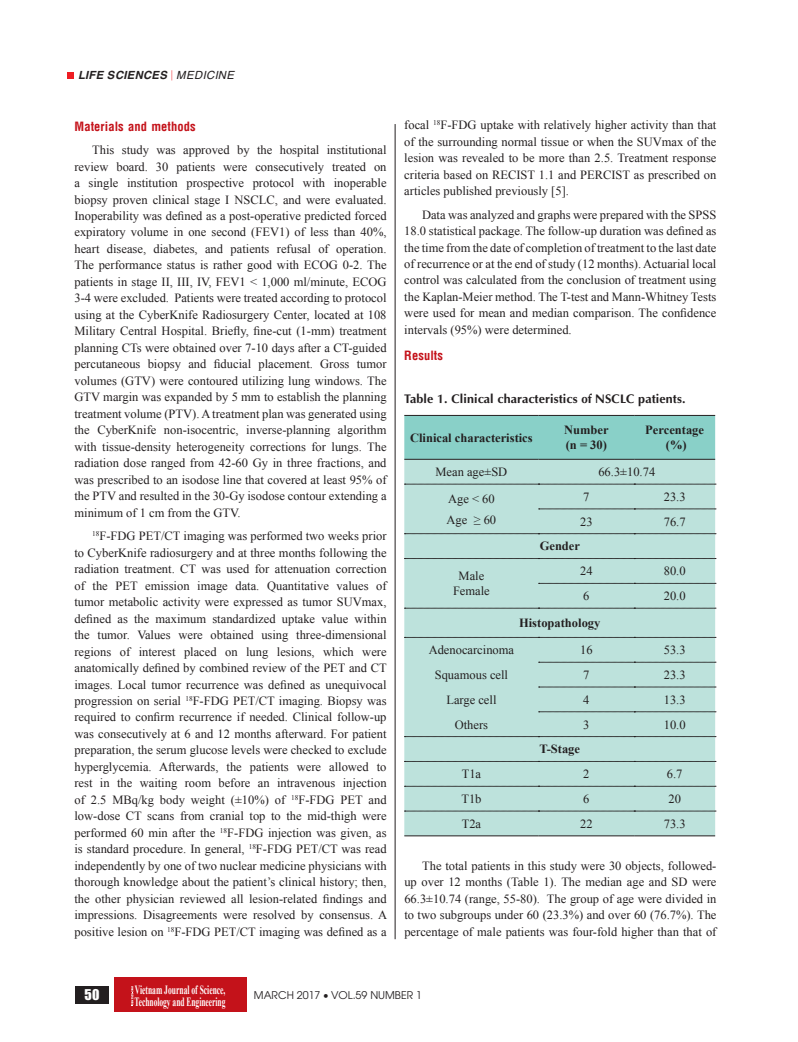
<style>
.page{position:relative;width:798px;height:1042px;background:#fff}
.page>*{position:absolute;margin:0;border:0;box-sizing:border-box;transform-origin:0 0}
.t1{font:13.75px "UTM Impact";color:#fff}
.t2{font:700 12.62px/11.4px "Times New Roman";color:#fff;scale:.6 1}
.t3{font:12.5px/16.5px "Times New Roman";color:#231f20;text-align:justify}
.t4{font:700 12.5px/15px "Times New Roman";color:#231f20}
.t5{font:700 12.5px "UTM Aptima";color:#231f20}
.t6{font:12.5px "VNI Helve Condense Bold";color:#c4121a}
.t7{font:italic 700 11.25px "UTM Helve";color:#231f20}
.t8{font:10.62px "UTM Avo";color:#231f20}
.s1{font-weight:400}
</style>
<div class="page">
<div style="left:67px;top:73px;width:7px;height:6px;background:#ee1d23"></div>
<div style="left:75px;top:986px;width:33px;height:17px;background:#231f20"></div>
<div style="left:114px;top:977px;width:132px;height:34px;background:#c4121a"></div>
<svg style="left:131px;top:986px;width:2px;height:20px"></svg>
<div style="left:404px;top:416px;width:310px;height:43px;background:#89d0c8"></div>
<div style="left:404px;top:460px;width:310px;height:375px;background:#bde2dc"></div>
<hr style="left:404px;top:835px;width:134px;height:1px;background:#231f20">
<hr style="left:538px;top:835px;width:96px;height:1px;background:#231f20">
<hr style="left:634px;top:835px;width:80px;height:1px;background:#231f20">
<hr style="left:404px;top:415px;width:134px;height:1px;background:#231f20">
<hr style="left:538px;top:415px;width:96px;height:1px;background:#231f20">
<hr style="left:634px;top:415px;width:80px;height:1px;background:#231f20">
<hr style="left:404px;top:459px;width:134px;height:1px;background:#231f20">
<hr style="left:538px;top:459px;width:96px;height:1px;background:#231f20">
<hr style="left:634px;top:459px;width:80px;height:1px;background:#231f20">
<svg style="left:404px;top:484px;width:311px;height:1px"></svg>
<svg style="left:538px;top:509px;width:177px;height:1px"></svg>
<svg style="left:404px;top:533px;width:311px;height:1px"></svg>
<svg style="left:404px;top:558px;width:311px;height:1px"></svg>
<svg style="left:538px;top:583px;width:177px;height:1px"></svg>
<svg style="left:404px;top:608px;width:311px;height:1px"></svg>
<svg style="left:404px;top:637px;width:311px;height:1px"></svg>
<svg style="left:538px;top:662px;width:177px;height:1px"></svg>
<svg style="left:538px;top:687px;width:177px;height:1px"></svg>
<svg style="left:538px;top:711px;width:177px;height:1px"></svg>
<svg style="left:404px;top:736px;width:311px;height:1px"></svg>
<svg style="left:404px;top:761px;width:311px;height:1px"></svg>
<svg style="left:404px;top:786px;width:311px;height:1px"></svg>
<svg style="left:404px;top:811px;width:311px;height:1px"></svg>
<hr style="left:395px;top:124px;width:1px;height:815px;background:#231f20">
<p class="t7" style="left:78px;top:66px;width:158px">LIFE SCIENCES <span class="s1">MEDICINE</span></p>
<p class="t6" style="left:74px;top:116px;width:123px">Materials and methods</p>
<p class="t3" style="left:74px;top:141px;width:313px;text-indent:18px">This study was approved by the hospital institutional review board. 30 patients were consecutively treated on a single institution prospective protocol with inoperable biopsy proven clinical stage I NSCLC, and were evaluated.<br>Inoperability was defined as a post-operative predicted forced expiratory volume in one second (FEV1) of less than 40%, heart disease, diabetes, and patients refusal of operation.<br>The performance status is rather good with ECOG 0-2. The patients in stage II, III, IV, FEV1 &lt; 1,000 ml/minute, ECOG 3-4 were excluded. Patients were treated according to protocol using at the CyberKnife Radiosurgery Center, located at 108<br>Military Central Hospital. Briefly, fine-cut (1-mm) treatment planning CTs were obtained over 7-10 days after a CT-guided percutaneous biopsy and fiducial placement. Gross tumor volumes (GTV) were contoured utilizing lung windows. The GTV margin was expanded by 5 mm to establish the planning treatment volume (PTV). A treatment plan was generated using the CyberKnife non-isocentric, inverse-planning algorithm with tissue-density heterogeneity corrections for lungs. The radiation dose ranged from 42-60 Gy in three fractions, and was prescribed to an isodose line that covered at least 95% of the PTV and resulted in the 30-Gy isodose contour extending a minimum of 1 cm from the GTV.</p>
<p class="t3" style="left:74px;top:527px;width:314px;text-indent:18px"><sup>18</sup>F-FDG PET/CT imaging was performed two weeks prior to CyberKnife radiosurgery and at three months following the radiation treatment. CT was used for attenuation correction of the PET emission image data. Quantitative values of tumor metabolic activity were expressed as tumor SUVmax, defined as the maximum standardized uptake value within the tumor. Values were obtained using three-dimensional regions of interest placed on lung lesions, which were anatomically defined by combined review of the PET and CT images. Local tumor recurrence was defined as unequivocal progression on serial <sup>18</sup>F-FDG PET/CT imaging. Biopsy was required to confirm recurrence if needed. Clinical follow-up was consecutively at 6 and 12 months afterward. For patient preparation, the serum glucose levels were checked to exclude hyperglycemia. Afterwards, the patients were allowed to rest in the waiting room before an intravenous injection of 2.5 MBq/kg body weight (±10%) of <sup>18</sup>F-FDG PET and low-dose CT scans from cranial top to the mid-thigh were performed 60 min after the <sup>18</sup>F-FDG injection was given, as is standard procedure. In general, <sup>18</sup>F-FDG PET/CT was read independently by one of two nuclear medicine physicians with thorough knowledge about the patient’s clinical history; then, the other physician reviewed all lesion-related findings and impressions. Disagreements were resolved by consensus. A positive lesion on <sup>18</sup>F-FDG PET/CT imaging was defined as a</p>
<p class="t3" style="left:404px;top:117px;width:313px">focal <sup>18</sup>F-FDG uptake with relatively higher activity than that of the surrounding normal tissue or when the SUVmax of the lesion was revealed to be more than 2.5. Treatment response criteria based on RECIST 1.1 and PERCIST as prescribed on articles published previously [5].</p>
<p class="t3" style="left:404px;top:206px;width:313px;text-indent:18px">Data was analyzed and graphs were prepared with the SPSS 18.0 statistical package. The follow-up duration was defined as the time from the date of completion of treatment to the last date of recurrence or at the end of study (12 months). Actuarial local control was calculated from the conclusion of treatment using the Kaplan-Meier method. The T-test and Mann-Whitney Tests were used for mean and median comparison. The confidence intervals (95%) were determined.</p>
<p class="t6" style="left:404px;top:345px;width:40px">Results</p>
<p class="t5" style="left:404px;top:389px;width:200px">Table 1. Clinical characteristics of NSCLC</p>
<p class="t5" style="left:638px;top:389px;width:49px">patients.</p>
<p class="t4" style="left:410px;top:429px;width:124px">Clinical characteristics</p>
<p class="t4" style="left:564px;top:422px;width:46px">Number (n = 30)</p>
<p class="t4" style="left:645px;top:422px;width:60px;text-align:center">Percentage (%)</p>
<p class="t3" style="left:435px;top:463px;width:73px">Mean age±SD</p>
<p class="t3" style="left:598px;top:463px;width:58px">66.3±10.74</p>
<p class="t3" style="left:446px;top:488px;width:51px;line-height:21.2px">Age &lt; 60<br>Age ≥ 60</p>
<p class="t3" style="left:583px;top:488px;width:8px">7</p>
<p class="t3" style="left:663px;top:488px;width:23px">23.3</p>
<p class="t3" style="left:580px;top:513px;width:14px">23</p>
<p class="t3" style="left:663px;top:513px;width:23px">76.7</p>
<p class="t3" style="left:453px;top:568px;width:38px;line-height:15px;text-align:center">Male<br>Female</p>
<p class="t4" style="left:539px;top:538px;width:42px">Gender</p>
<p class="t3" style="left:580px;top:563px;width:14px">24</p>
<p class="t3" style="left:663px;top:563px;width:23px">80.0</p>
<p class="t3" style="left:583px;top:587px;width:8px">6</p>
<p class="t3" style="left:663px;top:587px;width:23px">20.0</p>
<p class="t4" style="left:519px;top:615px;width:83px">Histopathology</p>
<p class="t3" style="left:428px;top:637px;width:87px;line-height:25px;text-align:center">Adenocarcinoma<br>Squamous cell<br>Large cell<br>Others</p>
<p class="t3" style="left:580px;top:641px;width:14px">16</p>
<p class="t3" style="left:663px;top:641px;width:23px">53.3</p>
<p class="t3" style="left:583px;top:666px;width:8px">7</p>
<p class="t3" style="left:663px;top:666px;width:23px">23.3</p>
<p class="t3" style="left:583px;top:691px;width:8px">4</p>
<p class="t3" style="left:663px;top:691px;width:23px">13.3</p>
<p class="t3" style="left:583px;top:716px;width:8px">3</p>
<p class="t3" style="left:663px;top:716px;width:23px">10.0</p>
<p class="t4" style="left:539px;top:741px;width:42px">T-Stage</p>
<p class="t3" style="left:461px;top:765px;width:21px">T1a</p>
<p class="t3" style="left:583px;top:765px;width:8px">2</p>
<p class="t3" style="left:666px;top:765px;width:17px">6.7</p>
<p class="t3" style="left:461px;top:790px;width:22px">T1b</p>
<p class="t3" style="left:583px;top:790px;width:8px">6</p>
<p class="t3" style="left:668px;top:790px;width:14px">20</p>
<p class="t3" style="left:461px;top:815px;width:21px">T2a</p>
<p class="t3" style="left:580px;top:815px;width:14px">22</p>
<p class="t3" style="left:663px;top:815px;width:23px">73.3</p>
<p class="t3" style="left:404px;top:857px;width:313px;text-indent:18px">The total patients in this study were 30 objects, followed&shy;up over 12 months (Table 1). The median age and SD were 66.3±10.74 (range, 55-80). The group of age were divided in to two subgroups under 60 (23.3%) and over 60 (76.7%). The percentage of male patients was four-fold higher than that of</p>
<p class="t1" style="left:85px;top:984px;width:16px">50</p>
<p class="t2" style="left:134px;top:984px;width:153px">Vietnam Journal of Science,<br>Technology and Engineering</p>
<p class="t8" style="left:254px;top:987px;width:169px">MARCH 2017 • VOL.59 NUMBER 1</p>
</div>
